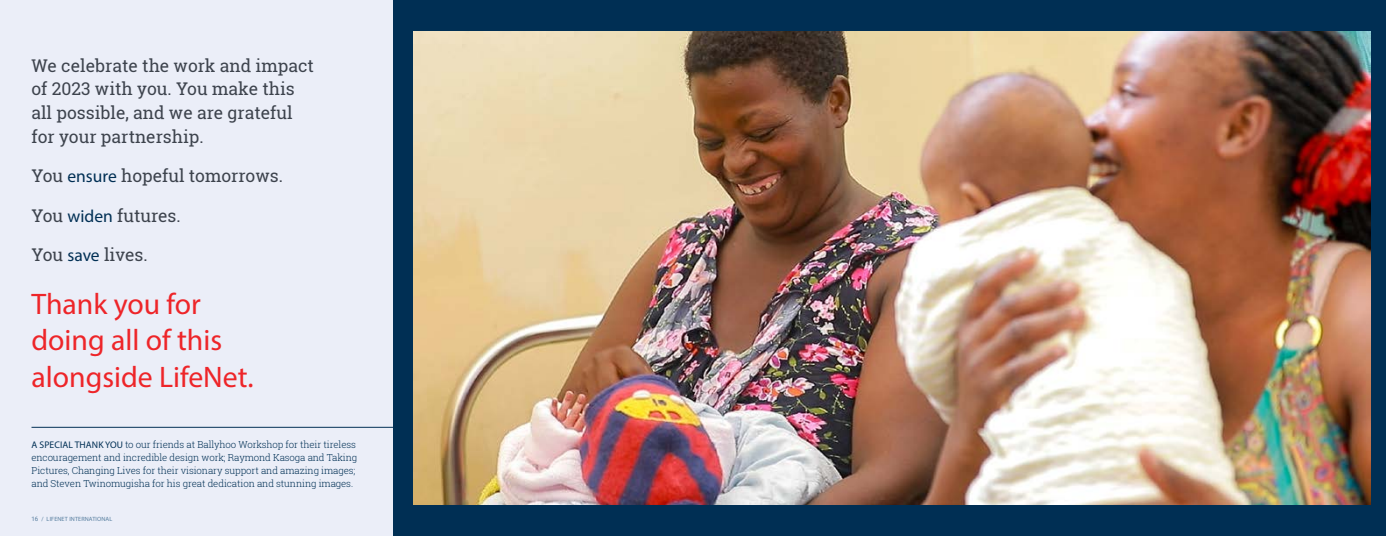
<style>
.page{position:relative;width:1386px;height:536px;background:#fff}
.page>*{position:absolute;margin:0;border:0;box-sizing:border-box;transform-origin:0 0}
.t1{font:29.75px/36.8px "Myriad Pro";color:#ee2529}
.t2{font:17.5px/23.6px "Roboto Slab";color:#3d434d}
.t3{font:300 9.62px/13.1px "Roboto Slab";letter-spacing:-.01em;color:#002f54}
.t4{font:6.12px "Myriad Pro";letter-spacing:.02em;color:#557d9e}
.s1{font-family:"Myriad Pro";color:#002f54}
.s2{font-family:"Myriad Pro";font-weight:400}
.s3{font-family:"Roboto"}
</style>
<div class="page">
<div style="left:0;top:0;width:394px;height:536px;background:#ebeef8"></div>
<div style="left:394px;top:0;width:992px;height:536px;background:#002f54"></div>
<img style="left:413px;top:32px;width:957px;height:472px">
<hr style="left:32px;top:426px;width:362px;height:1px;background:#fff">
<h2 class="t2" style="left:32px;top:53px;width:284px">We celebrate the work and impact of 2023 with you. You make this all possible, and we are grateful for your partnership.</h2>
<h2 class="t2" style="left:32px;top:164px;width:253px">You <span class="s1">ensure</span> hopeful tomorrows.</h2>
<h2 class="t2" style="left:32px;top:203px;width:151px">You <span class="s1">widen</span> futures.</h2>
<h2 class="t2" style="left:32px;top:242px;width:118px">You <span class="s1">save</span> lives.</h2>
<h1 class="t1" style="left:32px;top:284px;width:224px">Thank you for doing all of this alongside LifeNet.</h1>
<p class="t3" style="left:31px;top:437px;width:327px"><span class="s2">A SPECIAL THANK YOU</span> to our friends at Ballyhoo Workshop for their tireless encouragement and incredible design work; Raymond Kasoga and Taking Pictures, Changing Lives for their visionary support and amazing images; and Steven Twinomugisha for his great dedication and stunning images.</p>
<p class="t4" style="left:32px;top:515px;width:82px"><span class="s3">16</span> / LIFENET INTERNATIONAL</p>
</div>
